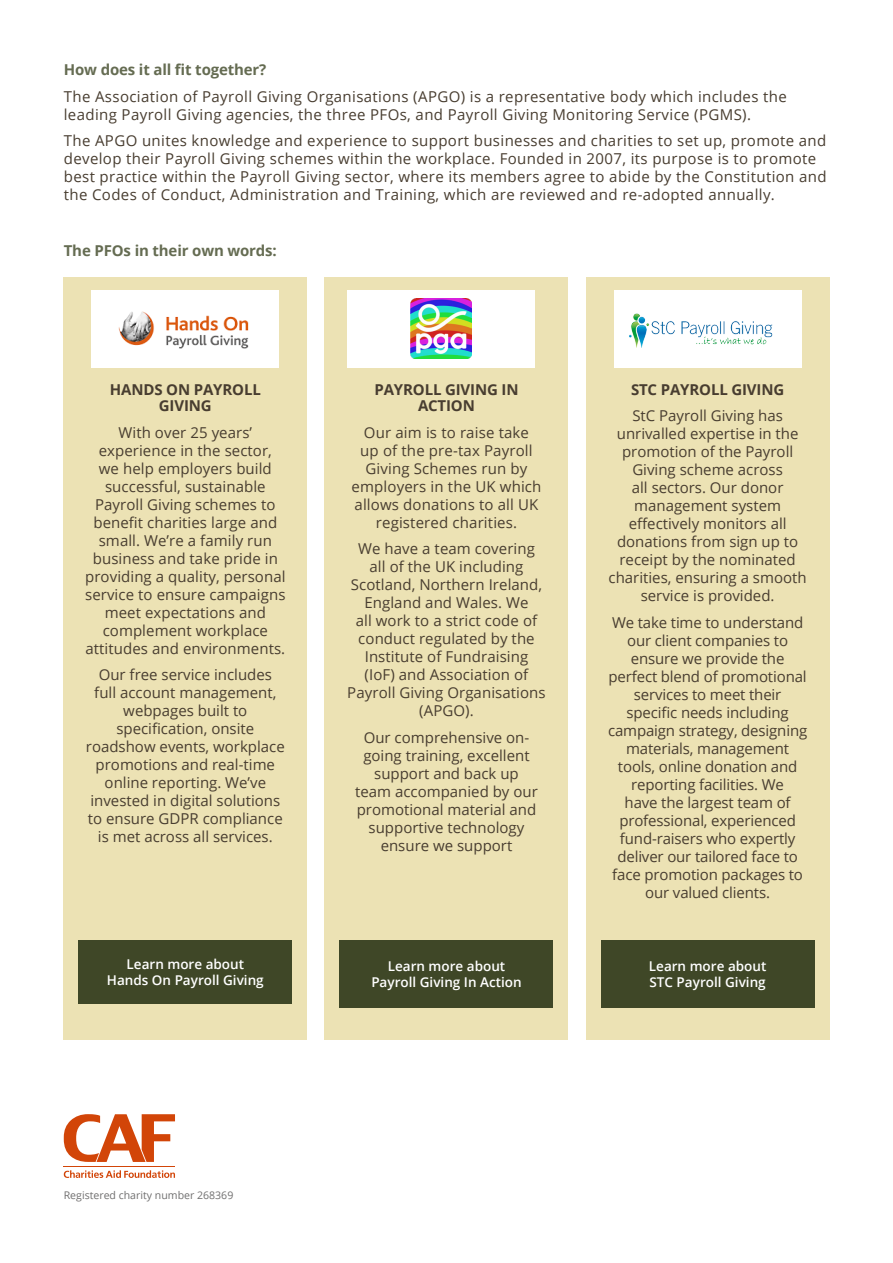
<style>
.page{position:relative;width:893px;height:1263px;background:#fff}
.page>*{position:absolute;margin:0;border:0;box-sizing:border-box;transform-origin:0 0}
.t1{font:15px/18px "Open Sans";letter-spacing:.005em;color:#483d30;text-align:center}
.t2{font:15px/18px "Open Sans";letter-spacing:.025em;color:#483d30}
.t3{font:700 15px/16.5px "Open Sans";letter-spacing:-.01em;color:#483d30;text-align:center}
.t4{font:700 15px "Open Sans";letter-spacing:-.01em;color:#656c52}
.t5{font:600 13.5px/16.2px "Open Sans";color:#fff;text-align:center}
.t6{font:10.5px "Open Sans";color:#706f6f}
</style>
<div class="page">
<div style="left:64px;top:277px;width:243px;height:763px;background:#ece2b4"></div>
<div style="left:586px;top:277px;width:243px;height:763px;background:#ece2b4"></div>
<div style="left:325px;top:277px;width:243px;height:763px;background:#ece2b4"></div>
<div style="left:79px;top:940px;width:213px;height:64px;background:#3f4727"></div>
<div style="left:601px;top:940px;width:213px;height:67px;background:#3f4727"></div>
<div style="left:340px;top:940px;width:213px;height:67px;background:#3f4727"></div>
<hr style="left:64px;top:1166px;width:111px;height:1px;background:#d24508">
<svg style="left:64px;top:1170px;width:111px;height:8px"></svg>
<svg style="left:64px;top:1114px;width:111px;height:48px"></svg>
<div style="left:91px;top:290px;width:188px;height:78px;background:#fff"></div>
<div style="left:347px;top:290px;width:188px;height:78px;background:#fff"></div>
<div style="left:614px;top:290px;width:188px;height:78px;background:#fff"></div>
<img style="left:118px;top:311px;width:131px;height:38px">
<img style="left:629px;top:313px;width:144px;height:34px">
<img style="left:411px;top:298px;width:60px;height:61px">
<p class="t4" style="left:64px;top:59px;width:204px">How does it all fit together?</p>
<p class="t2" style="left:64px;top:87px;width:725px">The Association of Payroll Giving Organisations (APGO) is a representative body which includes the leading Payroll Giving agencies, the three PFOs, and Payroll Giving Monitoring Service (PGMS).</p>
<p class="t2" style="left:64px;top:131px;width:764px">The APGO unites knowledge and experience to support businesses and charities to set up, promote and develop their Payroll Giving schemes within the workplace. Founded in 2007, its purpose is to promote best practice within the Payroll Giving sector, where its members agree to abide by the Constitution and the Codes of Conduct, Administration and Training, which are reviewed and re-adopted annually.</p>
<p class="t4" style="left:64px;top:240px;width:215px">The PFOs in their own words:</p>
<p class="t3" style="left:110px;top:381px;width:152px">HANDS ON PAYROLL<br>GIVING</p>
<p class="t1" style="left:85px;top:423px;width:202px">With over 25 years’ experience in the sector,<br>we help employers build successful, sustainable<br>Payroll Giving schemes to benefit charities large and small. We’re a family run business and take pride in providing a quality, personal service to ensure campaigns meet expectations and complement workplace attitudes and environments.</p>
<p class="t1" style="left:86px;top:665px;width:200px">Our free service includes<br>full account management, webpages built to specification, onsite roadshow events, workplace promotions and real-time online reporting. We’ve invested in digital solutions to ensure GDPR compliance is met across all services.</p>
<p class="t3" style="left:374px;top:381px;width:146px">PAYROLL GIVING IN<br>ACTION</p>
<p class="t1" style="left:352px;top:423px;width:191px">Our aim is to raise take<br>up of the pre-tax Payroll<br>Giving Schemes run by employers in the UK which allows donations to all UK registered charities.</p>
<p class="t1" style="left:347px;top:539px;width:200px">We have a team covering<br>all of the UK including<br>Scotland, Northern Ireland,<br>England and Wales. We<br>all work to a strict code of conduct regulated by the<br>Institute of Fundraising<br>(IoF) and Association of<br>Payroll Giving Organisations (APGO).</p>
<p class="t1" style="left:355px;top:728px;width:184px">Our comprehensive on&shy;going training, excellent support and back up team accompanied by our promotional material and supportive technology ensure we support</p>
<p class="t3" style="left:631px;top:381px;width:155px">STC PAYROLL GIVING</p>
<p class="t1" style="left:609px;top:406px;width:200px">StC Payroll Giving has unrivalled expertise in the promotion of the Payroll<br>Giving scheme across<br>all sectors. Our donor management system effectively monitors all donations from sign up to receipt by the nominated charities, ensuring a smooth service is provided.</p>
<p class="t1" style="left:608px;top:613px;width:201px">We take time to understand our client companies to ensure we provide the perfect blend of promotional services to meet their specific needs including campaign strategy, designing materials, management tools, online donation and reporting facilities. We<br>have the largest team of professional, experienced fund-raisers who expertly deliver our tailored face to face promotion packages to our valued clients.</p>
<p class="t5" style="left:107px;top:955px;width:158px">Learn more about<br>Hands On Payroll Giving</p>
<p class="t5" style="left:649px;top:957px;width:119px;text-align:left">Learn more about<br>STC Payroll Giving</p>
<p class="t5" style="left:371px;top:957px;width:152px">Learn more about<br>Payroll Giving In Action</p>
<p class="t6" style="left:64px;top:1188px;width:171px">Registered charity number 268369</p>
</div>
